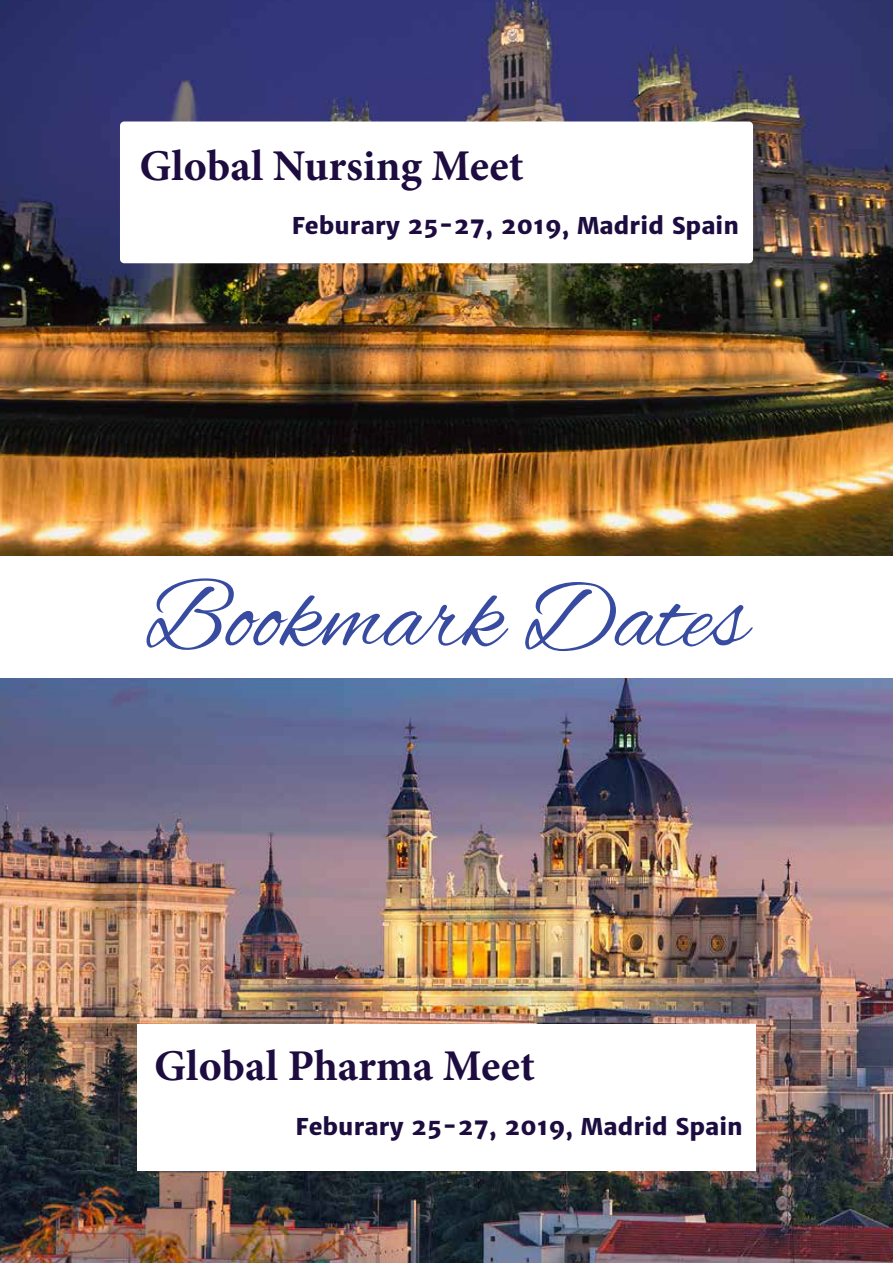
<style>
.page{position:relative;width:893px;height:1263px;background:#fff}
.page>*{position:absolute;margin:0;border:0;box-sizing:border-box;transform-origin:0 0}
.t1{font:99.6px "Alex Brush";color:#374ca0}
.t2{font:700 43.95px "Minion Pro";color:#1d0c3f}
.t3{font:800 23.25px "Merriweather Sans";color:#1d0c3f}
</style>
<div class="page">
<img style="left:0;top:678px;width:893px;height:585px">
<img style="left:0;top:0;width:893px;height:556px">
<div style="left:137px;top:1024px;width:619px;height:146px;background:#fff"></div>
<div style="left:120px;top:121px;width:633px;height:142px;background:#fff;border-radius:4px"></div>
<h2 class="t2" style="left:139px;top:135px;width:386px">Global Nursing Meet</h2>
<p class="t3" style="left:292px;top:210px;width:449px">Feburary 25-27, 2019, Madrid Spain</p>
<h1 class="t1" style="left:145px;top:563px;width:604px">Bookmark Dates</h1>
<h2 class="t2" style="left:154px;top:1035px;width:382px">Global Pharma Meet</h2>
<p class="t3" style="left:296px;top:1111px;width:449px">Feburary 25-27, 2019, Madrid Spain</p>
</div>
